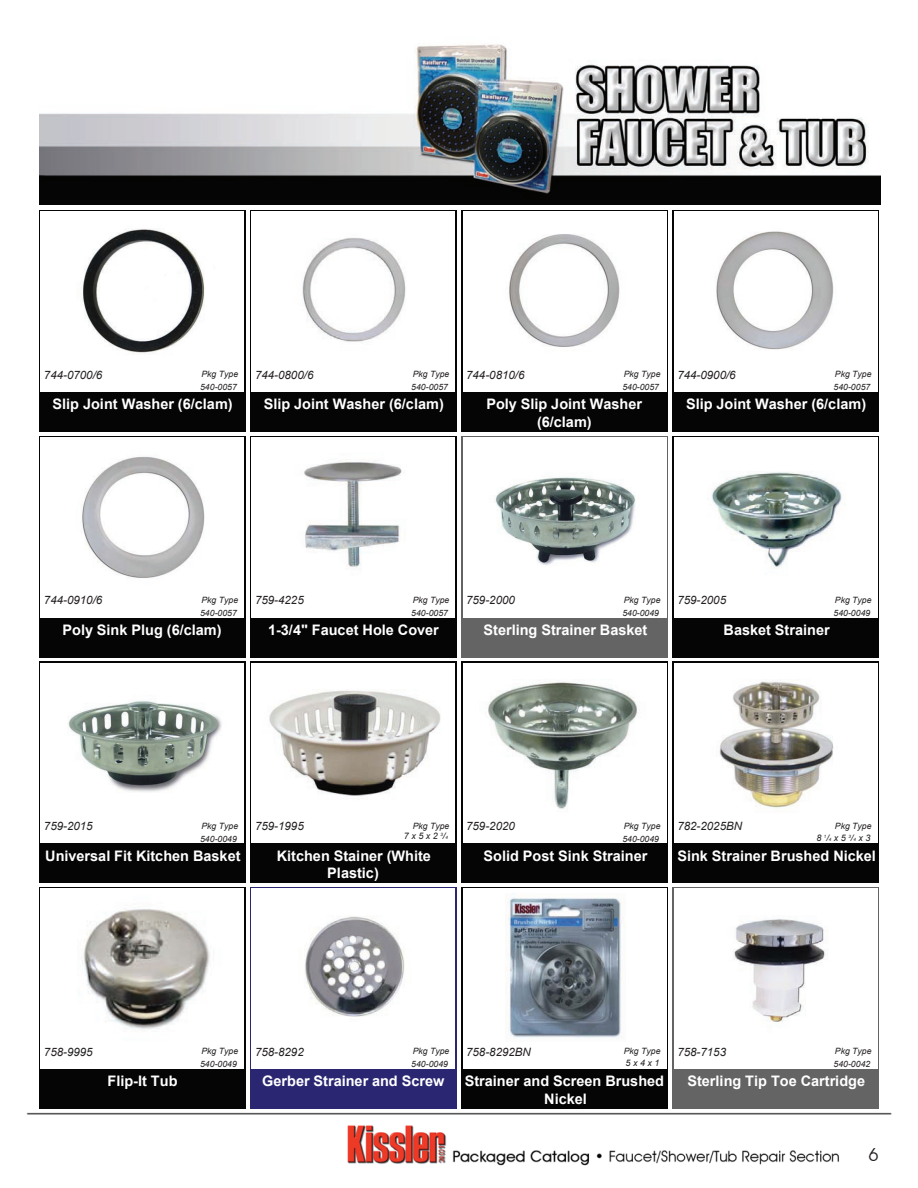
<style>
.page{position:relative;width:918px;height:1188px;background:#fff}
.page>*{position:absolute;margin:0;border:0;box-sizing:border-box;transform-origin:0 0}
.t1{font:18px "Avant Garde IT Cby BT";color:#231f20}
.t2{font:700 14.55px/17.4px "Arial";color:#fff;text-align:center}
.t3{font:italic 11.55px "Arial";color:#231f20}
.t4{font:italic 9px "Arial";color:#231f20}
.t5{font:italic 8.7px/13px "Arial";color:#231f20}
.t6{font:italic 4.5px "Arial";color:#231f20}
.s1{font-size:9px}
.s2{font-size:4.5px}
</style>
<div class="page">
<img style="left:26px;top:1108px;width:866px;height:58px">
<img style="left:39px;top:44px;width:841px;height:161px">
<svg style="left:39px;top:210px;width:207px;height:222px"></svg>
<div style="left:40px;top:212px;width:204px;height:221px;background:#fff"></div>
<img style="left:83px;top:229px;width:122px;height:124px">
<div style="left:40px;top:392px;width:206px;height:40px;background:#040504"></div>
<svg style="left:250px;top:210px;width:207px;height:222px"></svg>
<div style="left:251px;top:212px;width:204px;height:221px;background:#fff"></div>
<img style="left:302px;top:238px;width:104px;height:104px">
<div style="left:251px;top:392px;width:206px;height:40px;background:#040504"></div>
<svg style="left:461px;top:210px;width:207px;height:222px"></svg>
<div style="left:463px;top:212px;width:204px;height:221px;background:#fff"></div>
<img style="left:509px;top:234px;width:111px;height:113px">
<div style="left:463px;top:392px;width:205px;height:40px;background:#040504"></div>
<svg style="left:672px;top:210px;width:207px;height:222px"></svg>
<div style="left:674px;top:212px;width:204px;height:221px;background:#fff"></div>
<img style="left:716px;top:231px;width:118px;height:119px">
<div style="left:674px;top:392px;width:205px;height:40px;background:#040504"></div>
<img style="left:82px;top:456px;width:123px;height:122px">
<div style="left:40px;top:618px;width:206px;height:39px;background:#040504"></div>
<img style="left:304px;top:462px;width:98px;height:105px">
<div style="left:251px;top:618px;width:206px;height:39px;background:#040504"></div>
<img style="left:495px;top:477px;width:141px;height:89px">
<div style="left:463px;top:618px;width:205px;height:39px;background:#646464"></div>
<img style="left:711px;top:472px;width:131px;height:95px">
<div style="left:674px;top:618px;width:205px;height:39px;background:#040504"></div>
<div style="left:39px;top:661px;width:207px;height:222px;background:#040504"></div>
<div style="left:40px;top:663px;width:204px;height:221px;background:#fff"></div>
<img style="left:68px;top:700px;width:154px;height:92px">
<div style="left:40px;top:844px;width:206px;height:39px;background:#040504"></div>
<div style="left:250px;top:661px;width:207px;height:222px;background:#040504"></div>
<div style="left:251px;top:663px;width:204px;height:221px;background:#fff"></div>
<img style="left:269px;top:690px;width:172px;height:106px">
<div style="left:251px;top:844px;width:206px;height:39px;background:#040504"></div>
<div style="left:461px;top:661px;width:207px;height:222px;background:#040504"></div>
<div style="left:463px;top:663px;width:204px;height:221px;background:#fff"></div>
<img style="left:488px;top:682px;width:149px;height:127px">
<div style="left:463px;top:844px;width:205px;height:39px;background:#040504"></div>
<div style="left:672px;top:661px;width:207px;height:222px;background:#040504"></div>
<div style="left:674px;top:663px;width:204px;height:221px;background:#fff"></div>
<img style="left:719px;top:681px;width:115px;height:127px">
<div style="left:674px;top:844px;width:205px;height:39px;background:#040504"></div>
<svg style="left:39px;top:887px;width:207px;height:221px"></svg>
<div style="left:40px;top:889px;width:204px;height:221px;background:#fff"></div>
<img style="left:82px;top:909px;width:128px;height:121px">
<div style="left:40px;top:1069px;width:206px;height:39px;background:#040504"></div>
<svg style="left:250px;top:887px;width:207px;height:221px"></svg>
<div style="left:251px;top:889px;width:204px;height:221px;background:#fff"></div>
<img style="left:305px;top:916px;width:100px;height:101px">
<div style="left:251px;top:1069px;width:206px;height:39px;background:#2a2672"></div>
<svg style="left:461px;top:887px;width:207px;height:221px"></svg>
<div style="left:463px;top:889px;width:204px;height:221px;background:#fff"></div>
<img style="left:505px;top:898px;width:118px;height:140px">
<div style="left:463px;top:1069px;width:205px;height:39px;background:#040504"></div>
<svg style="left:672px;top:887px;width:207px;height:221px"></svg>
<div style="left:674px;top:889px;width:204px;height:221px;background:#fff"></div>
<img style="left:733px;top:919px;width:93px;height:103px">
<div style="left:674px;top:1069px;width:205px;height:39px;background:#646464"></div>
<p class="t3" style="left:44px;top:367px;width:60px">744-0700/6</p>
<p class="t5" style="left:200px;top:368px;width:40px">Pkg Type<br>540-0057</p>
<p class="t2" style="left:53px;top:396px;width:182px">Slip Joint Washer (6/clam)</p>
<p class="t3" style="left:255px;top:367px;width:60px">744-0800/6</p>
<p class="t5" style="left:411px;top:368px;width:40px">Pkg Type<br>540-0057</p>
<p class="t2" style="left:264px;top:396px;width:182px">Slip Joint Washer (6/clam)</p>
<p class="t3" style="left:466px;top:367px;width:60px">744-0810/6</p>
<p class="t5" style="left:622px;top:368px;width:40px">Pkg Type<br>540-0057</p>
<p class="t2" style="left:486px;top:396px;width:157px">Poly Slip Joint Washer (6/clam)</p>
<p class="t3" style="left:677px;top:367px;width:60px">744-0900/6</p>
<p class="t5" style="left:834px;top:368px;width:40px">Pkg Type<br>540-0057</p>
<p class="t2" style="left:686px;top:396px;width:182px">Slip Joint Washer (6/clam)</p>
<p class="t3" style="left:44px;top:593px;width:60px">744-0910/6</p>
<p class="t5" style="left:200px;top:593px;width:40px">Pkg Type<br>540-0057</p>
<p class="t2" style="left:63px;top:622px;width:160px">Poly Sink Plug (6/clam)</p>
<p class="t3" style="left:255px;top:593px;width:50px">759-4225</p>
<p class="t5" style="left:411px;top:593px;width:40px">Pkg Type<br>540-0057</p>
<p class="t2" style="left:268px;top:622px;width:172px">1-3/4" Faucet Hole Cover</p>
<p class="t3" style="left:466px;top:593px;width:50px">759-2000</p>
<p class="t5" style="left:622px;top:593px;width:40px">Pkg Type<br>540-0049</p>
<p class="t2" style="left:484px;top:622px;width:165px">Sterling Strainer Basket</p>
<p class="t3" style="left:677px;top:593px;width:50px">759-2005</p>
<p class="t5" style="left:834px;top:593px;width:40px">Pkg Type<br>540-0049</p>
<p class="t2" style="left:724px;top:622px;width:108px">Basket Strainer</p>
<p class="t3" style="left:44px;top:818px;width:50px">759-2015</p>
<p class="t5" style="left:200px;top:819px;width:40px">Pkg Type<br>540-0049</p>
<p class="t2" style="left:45px;top:847px;width:197px">Universal Fit Kitchen Basket</p>
<p class="t3" style="left:255px;top:818px;width:50px">759-1995</p>
<p class="t5" style="left:413px;top:819px;width:38px">Pkg Type</p>
<p class="t4" style="left:404px;top:830px;width:36px">7 x 5 x 2</p>
<p class="t6" style="left:440px;top:833px;width:9px">3<span class="s1">/</span>4</p>
<p class="t2" style="left:277px;top:847px;width:156px">Kitchen Stainer (White<br>Plastic)</p>
<p class="t3" style="left:466px;top:818px;width:50px">759-2020</p>
<p class="t5" style="left:622px;top:819px;width:40px">Pkg Type<br>540-0049</p>
<p class="t2" style="left:484px;top:847px;width:165px">Solid Post Sink Strainer</p>
<p class="t3" style="left:677px;top:818px;width:66px">782-2025BN</p>
<p class="t5" style="left:835px;top:819px;width:38px">Pkg Type</p>
<p class="t4" style="left:816px;top:832px;width:56px">8 <sup>1</sup>/<span class="s2">4</span> x 5 <sup>3</sup>/<span class="s2">4</span> x 3</p>
<p class="t2" style="left:677px;top:847px;width:200px">Sink Strainer Brushed Nickel</p>
<p class="t3" style="left:44px;top:1044px;width:50px">758-9995</p>
<p class="t5" style="left:200px;top:1045px;width:40px">Pkg Type<br>540-0049</p>
<p class="t2" style="left:108px;top:1073px;width:72px">Flip-It Tub</p>
<p class="t3" style="left:255px;top:1044px;width:50px">758-8292</p>
<p class="t5" style="left:411px;top:1045px;width:40px">Pkg Type<br>540-0049</p>
<p class="t2" style="left:262px;top:1073px;width:184px">Gerber Strainer and Screw</p>
<p class="t3" style="left:466px;top:1044px;width:66px">758-8292BN</p>
<p class="t5" style="left:624px;top:1045px;width:38px">Pkg Type</p>
<p class="t4" style="left:626px;top:1057px;width:36px">5 x 4 x 1</p>
<p class="t2" style="left:465px;top:1073px;width:201px">Strainer and Screen Brushed<br>Nickel</p>
<p class="t3" style="left:677px;top:1044px;width:50px">758-7153</p>
<p class="t5" style="left:834px;top:1045px;width:40px">Pkg Type<br>540-0042</p>
<p class="t2" style="left:687px;top:1073px;width:179px">Sterling Tip Toe Cartridge</p>
<p class="t1" style="left:868px;top:1144px;width:12px">6</p>
</div>
